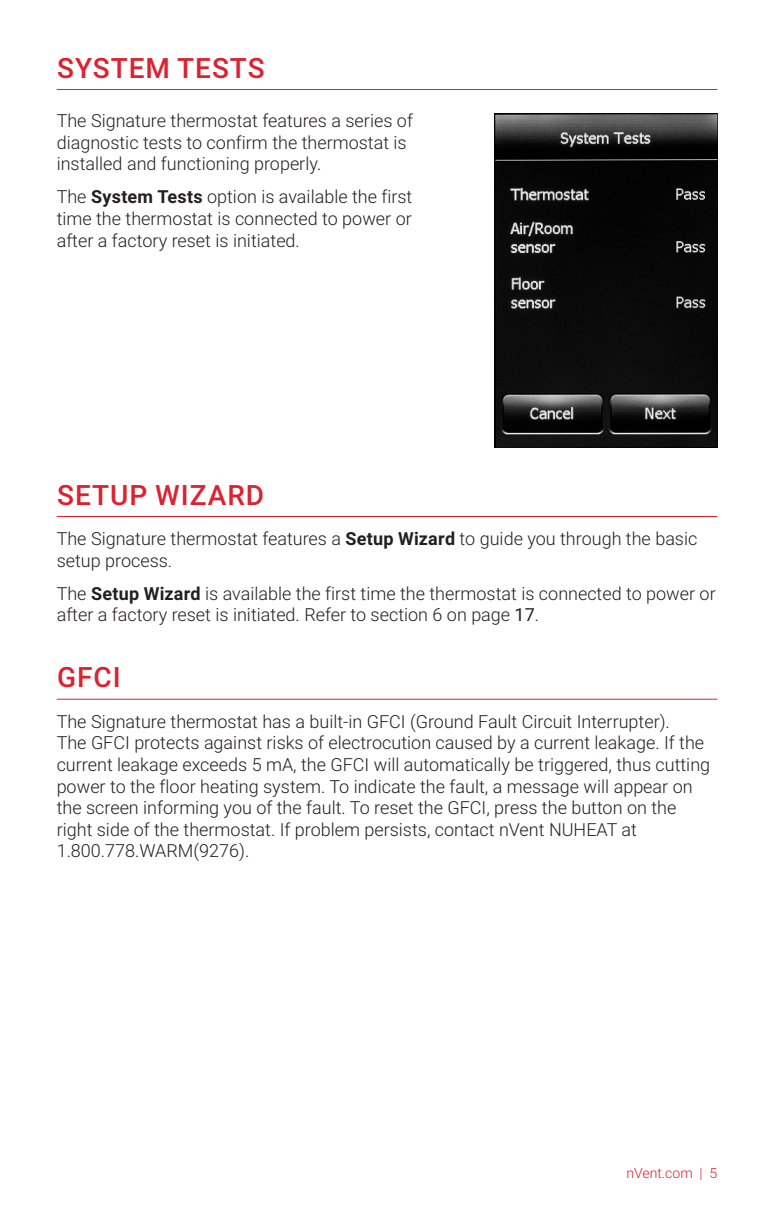
<style>
.page{position:relative;width:774px;height:1224px;background:#fff}
.page>*{position:absolute;margin:0;border:0;box-sizing:border-box;transform-origin:0 0}
.Heading{font:500 28px "Roboto";letter-spacing:.035em;color:#db2230}
.nVent_Body{font:300 18px/21.6px "Roboto";color:#231f20}
.t1{font:300 14px "Roboto";color:#db2230}
.s1{font-weight:700}
.s2{font-weight:400}
</style>
<div class="page">
<hr style="left:57px;top:516px;width:660px;height:1px;background:#db2230">
<hr style="left:57px;top:699px;width:660px;height:1px;background:#db2230">
<hr style="left:57px;top:89px;width:660px;height:1px;background:#db2230">
<img style="left:494px;top:114px;width:223px;height:334px">
<p class="Heading" style="left:57px;top:48px;width:209px">SYSTEM TESTS</p>
<p class="nVent_Body" style="left:57px;top:109px;width:358px">The Signature thermostat features a series of diagnostic tests to confirm the thermostat is installed and functioning properly.</p>
<p class="nVent_Body" style="left:57px;top:186px;width:357px;text-align:justify">The <span class="s1">System Tests</span> option is available the first time the thermostat is connected to power or after a factory reset is initiated.</p>
<p class="Heading" style="left:57px;top:475px;width:209px">SETUP WIZARD</p>
<p class="nVent_Body" style="left:57px;top:527px;width:642px">The Signature thermostat features a <span class="s1">Setup Wizard</span> to guide you through the basic setup process.</p>
<p class="nVent_Body" style="left:57px;top:582px;width:661px">The <span class="s1">Setup Wizard</span> is available the first time the thermostat is connected to power or after a factory reset is initiated. Refer to section 6 on page <span class="s2">17</span>.</p>
<p class="Heading" style="left:57px;top:658px;width:65px">GFCI</p>
<p class="nVent_Body" style="left:57px;top:710px;width:655px">The Signature thermostat has a built-in GFCI (Ground Fault Circuit Interrupter).<br>The GFCI protects against risks of electrocution caused by a current leakage. If the current leakage exceeds 5 mA, the GFCI will automatically be triggered, thus cutting power to the floor heating system. To indicate the fault, a message will appear on the screen informing you of the fault. To reset the GFCI, press the button on the right side of the thermostat. If problem persists, contact nVent NUHEAT at 1.800.778.WARM(9276).</p>
<p class="t1" style="left:626px;top:1163px;width:92px">nVent.com | 5</p>
</div>
